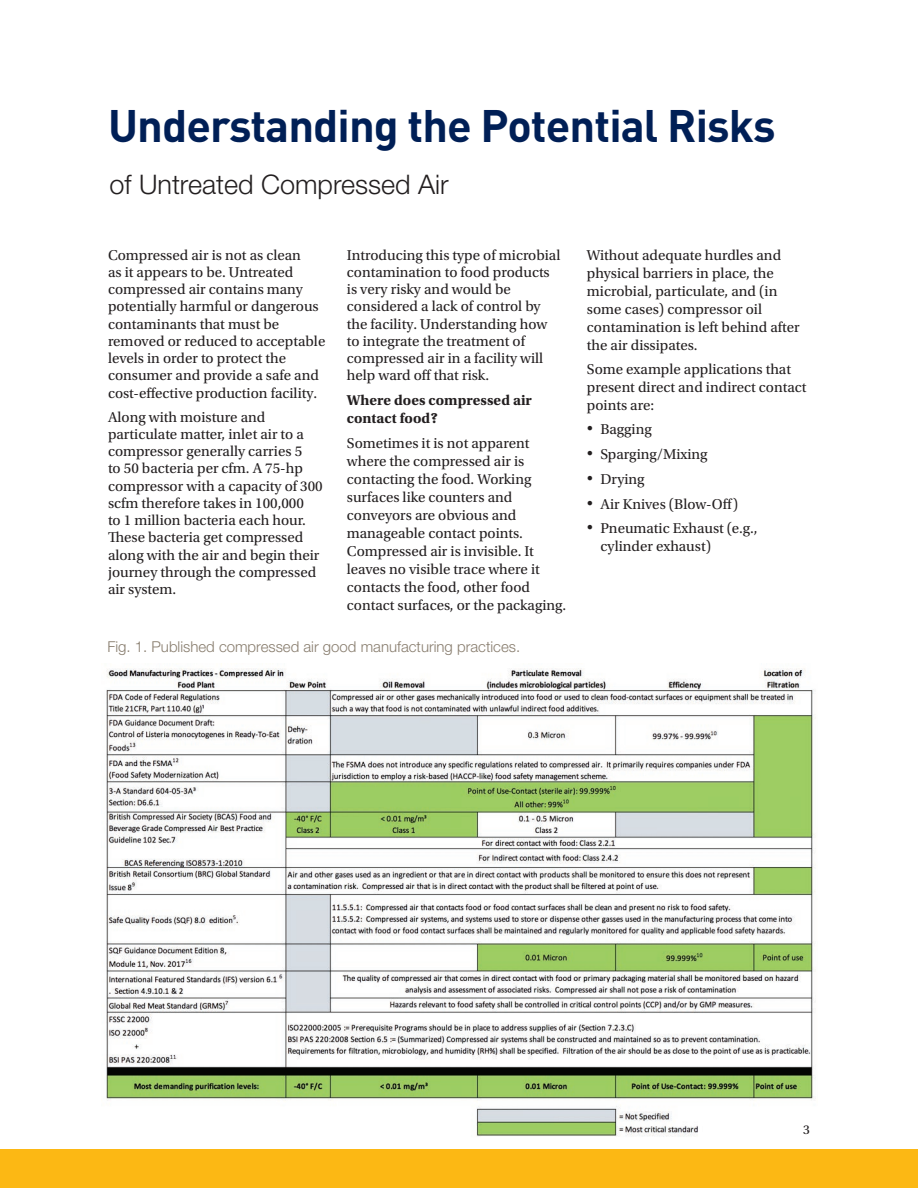
<style>
.page{position:relative;width:918px;height:1188px;background:#fff}
.page>*{position:absolute;margin:0;border:0;box-sizing:border-box;transform-origin:0 0}
.t1{font:700 45px "DINOT";letter-spacing:-.02em;color:#001f56}
.t2{font:300 27px "Helvetica Neue LT Std";color:#231f20}
.t3{font:15px/17.2px "Utopia Std";color:#231f20}
.t4{font:300 15px "Helvetica Neue LT Std";color:#887d6e}
.t5{font:700 15px/18px "Utopia Std";color:#231f20}
.t6{font:13.5px "Utopia Std";color:#231f20}
.s1{font-family:"Times New Roman";font-size:18px}
</style>
<div class="page">
<img style="left:106px;top:663px;width:710px;height:474px">
<div style="left:0;top:1150px;width:918px;height:38px;background:#fcb814"></div>
<h1 class="t1" style="left:108px;top:96px;width:669px">Understanding the Potential Risks</h1>
<h2 class="t2" style="left:110px;top:168px;width:341px">of Untreated Compressed Air</h2>
<p class="t3" style="left:108px;top:247px;width:219px">Compressed air is not as clean<br>as it appears to be. Untreated compressed air contains many potentially harmful or dangerous contaminants that must be removed or reduced to acceptable levels in order to protect the consumer and provide a safe and cost-effective production facility.</p>
<p class="t3" style="left:108px;top:409px;width:216px">Along with moisture and particulate matter, inlet air to a compressor generally carries 5<br>to 50 bacteria per cfm. A 75-hp compressor with a capacity of 300 scfm therefore takes in 100,000<br>to 1 million bacteria each hour.<br>These bacteria get compressed along with the air and begin their journey through the compressed air system.</p>
<p class="t3" style="left:347px;top:247px;width:215px">Introducing this type of microbial contamination to food products is very risky and would be considered a lack of control by the facility. Understanding how to integrate the treatment of compressed air in a facility will help ward off that risk.</p>
<p class="t5" style="left:347px;top:391px;width:187px">Where does compressed air contact food?</p>
<p class="t3" style="left:347px;top:434px;width:221px;line-height:18px">Sometimes it is not apparent where the compressed air is contacting the food. Working surfaces like counters and conveyors are obvious and manageable contact points.<br>Compressed air is invisible. It leaves no visible trace where it contacts the food, other food contact surfaces, or the packaging.</p>
<p class="t4" style="left:107px;top:638px;width:414px">Fig. 1. Published compressed air good manufacturing practices.</p>
<p class="t3" style="left:587px;top:246px;width:214px;line-height:18px">Without adequate hurdles and physical barriers in place, the microbial, particulate, and (in some cases) compressor oil contamination is left behind after the air dissipates.</p>
<p class="t3" style="left:587px;top:361px;width:221px;line-height:18px">Some example applications that present direct and indirect contact points are:</p>
<p class="t3" style="left:587px;top:421px;width:66px"><span class="s1">•</span> Bagging</p>
<p class="t3" style="left:587px;top:446px;width:122px"><span class="s1">•</span> Sparging/Mixing</p>
<p class="t3" style="left:587px;top:471px;width:59px"><span class="s1">•</span> Drying</p>
<p class="t3" style="left:587px;top:496px;width:153px"><span class="s1">•</span> Air Knives (Blow-Off)</p>
<p class="t3" style="left:600px;top:520px;width:159px;line-height:18px;text-indent:-14px"><span class="s1">•</span> Pneumatic Exhaust (e.g., cylinder exhaust)</p>
<p class="t6" style="left:803px;top:1122px;width:8px">3</p>
</div>
